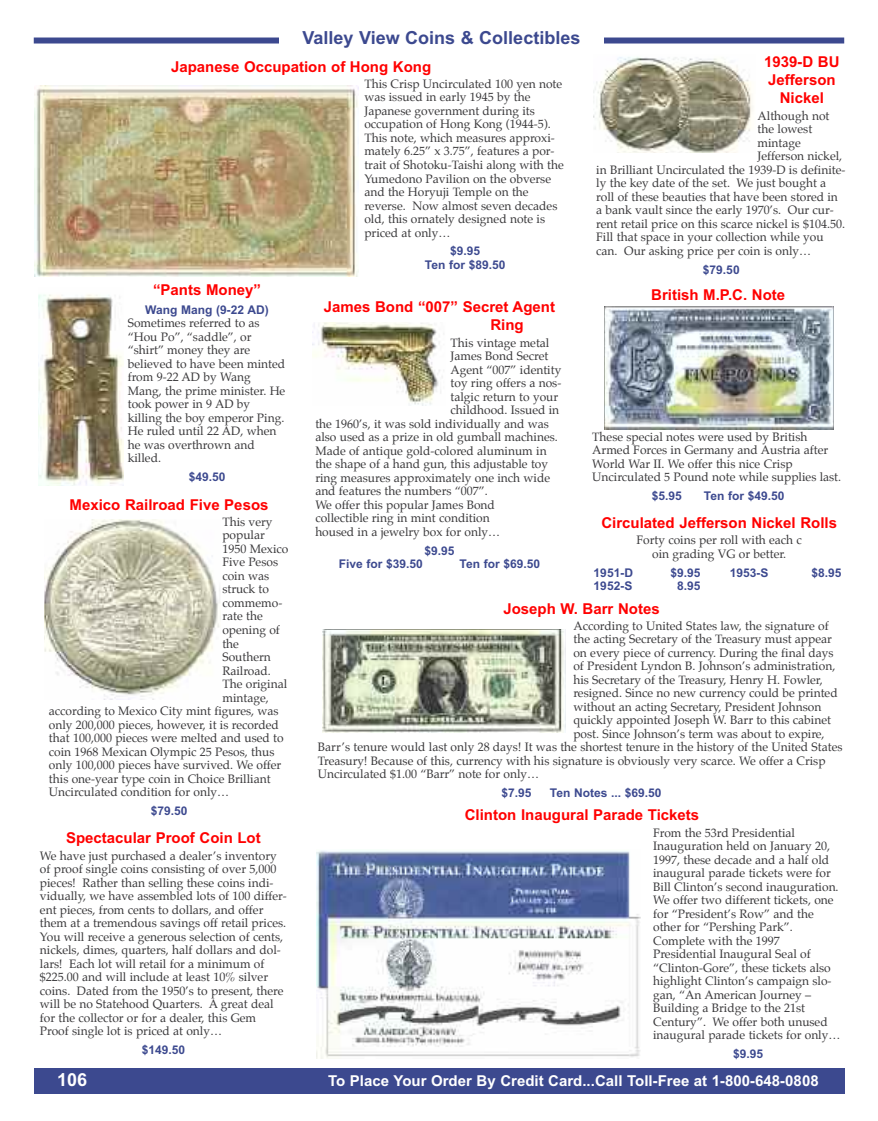
<style>
.page{position:relative;width:878px;height:1121px;background:#fff}
.page>*{position:absolute;margin:0;border:0;box-sizing:border-box;transform-origin:0 0}
.t1{font:700 18px "Arial";color:#3c498f}
.t2{font:700 18px "Arial";color:#fff}
.t3{font:700 15px/18px "Arial";color:#f00}
.t4{font:700 15px "Arial";color:#fff}
.t5{font:12px/13.5px "Palatino";color:#39383a}
.t6{font:700 12px/13.5px "Arial";color:#3c498f;text-align:center}
</style>
<div class="page">
<div style="left:34px;top:38px;width:810px;height:6px;background:#3c498f"></div>
<div style="left:279px;top:27px;width:324px;height:26px;background:#fff"></div>
<div style="left:34px;top:1068px;width:810px;height:26px;background:#3c498f"></div>
<img style="left:35px;top:85px;width:324px;height:191px">
<img style="left:317px;top:850px;width:324px;height:208px">
<div style="left:323px;top:629px;width:243px;height:106px;background:linear-gradient(to right,#fff,#fff)"></div>
<img style="left:323px;top:629px;width:243px;height:103px">
<img style="left:604px;top:307px;width:229px;height:122px">
<img style="left:44px;top:520px;width:177px;height:179px">
<img style="left:312px;top:322px;width:132px;height:83px">
<img style="left:38px;top:294px;width:85px;height:192px">
<img style="left:593px;top:57px;width:160px;height:96px">
<h1 class="t1" style="left:302px;top:28px;width:279px">Valley View Coins &amp; Collectibles</h1>
<p class="t3" style="left:171px;top:58px;width:262px">Japanese Occupation of Hong Kong</p>
<p class="t5" style="left:364px;top:78px;width:201px">This Crisp Uncirculated 100 yen note was issued in early 1945 by the<br>Japanese government during its occupation of Hong Kong (1944-5).<br>This note, which measures approxi&shy;mately 6.25” x 3.75”, features a por&shy;trait of Shotoku-Taishi along with the<br>Yumedono Pavilion on the obverse and the Horyuji Temple on the reverse. Now almost seven decades old, this ornately designed note is priced at only…</p>
<p class="t6" style="left:425px;top:244px;width:82px">$9.95<br>Ten for $89.50</p>
<p class="t3" style="left:764px;top:53px;width:77px;text-align:center">1939-D BU<br>Jefferson<br>Nickel</p>
<p class="t5" style="left:757px;top:110px;width:73px">Although not</p>
<p class="t5" style="left:757px;top:123px;width:56px">the lowest</p>
<p class="t5" style="left:757px;top:137px;width:45px">mintage</p>
<p class="t5" style="left:757px;top:150px;width:86px">Jefferson nickel,</p>
<p class="t5" style="left:596px;top:164px;width:251px">in Brilliant Uncirculated the 1939-D is definite-</p>
<p class="t5" style="left:596px;top:177px;width:231px">ly the key date of the set. We just bought a</p>
<p class="t5" style="left:596px;top:191px;width:243px">roll of these beauties that have been stored in</p>
<p class="t5" style="left:596px;top:204px;width:239px">a bank vault since the early 1970’s. Our cur-</p>
<p class="t5" style="left:596px;top:218px;width:250px">rent retail price on this scarce nickel is $104.50.</p>
<p class="t5" style="left:596px;top:231px;width:229px">Fill that space in your collection while you</p>
<p class="t5" style="left:596px;top:245px;width:216px">can. Our asking price per coin is only…</p>
<p class="t6" style="left:703px;top:263px;width:38px">$79.50</p>
<p class="t3" style="left:153px;top:280px;width:109px">“Pants Money”</p>
<p class="t6" style="left:145px;top:303px;width:125px">Wang Mang (9-22 AD)</p>
<p class="t5" style="left:128px;top:317px;width:159px">Sometimes referred to as “Hou Po”, “saddle”, or “shirt” money they are believed to have been minted from 9-22 AD by Wang<br>Mang, the prime minister. He took power in 9 AD by killing the boy emperor Ping.<br>He ruled until 22 AD, when he was overthrown and killed.</p>
<p class="t6" style="left:189px;top:470px;width:38px">$49.50</p>
<p class="t3" style="left:70px;top:495px;width:200px">Mexico Railroad Five Pesos</p>
<p class="t5" style="left:222px;top:516px;width:52px">This very</p>
<p class="t5" style="left:222px;top:529px;width:44px">popular</p>
<p class="t5" style="left:222px;top:543px;width:67px">1950 Mexico</p>
<p class="t5" style="left:222px;top:556px;width:57px">Five Pesos</p>
<p class="t5" style="left:222px;top:570px;width:48px">coin was</p>
<p class="t5" style="left:222px;top:583px;width:48px">struck to</p>
<p class="t5" style="left:222px;top:597px;width:61px">commemo-</p>
<p class="t5" style="left:222px;top:610px;width:42px">rate the</p>
<p class="t5" style="left:222px;top:624px;width:59px">opening of</p>
<p class="t5" style="left:222px;top:637px;width:18px">the</p>
<p class="t5" style="left:222px;top:651px;width:50px">Southern</p>
<p class="t5" style="left:222px;top:664px;width:50px">Railroad.</p>
<p class="t5" style="left:222px;top:678px;width:66px">The original</p>
<p class="t5" style="left:222px;top:691px;width:48px">mintage,</p>
<p class="t5" style="left:49px;top:705px;width:231px">according to Mexico City mint figures, was</p>
<p class="t5" style="left:49px;top:718px;width:231px">only 200,000 pieces, however, it is recorded</p>
<p class="t5" style="left:49px;top:732px;width:236px">that 100,000 pieces were melted and used to</p>
<p class="t5" style="left:49px;top:745px;width:227px">coin 1968 Mexican Olympic 25 Pesos, thus</p>
<p class="t5" style="left:49px;top:759px;width:234px">only 100,000 pieces have survived. We offer</p>
<p class="t5" style="left:49px;top:772px;width:223px">this one-year type coin in Choice Brilliant</p>
<p class="t5" style="left:49px;top:786px;width:182px">Uncirculated condition for only…</p>
<p class="t6" style="left:151px;top:804px;width:38px">$79.50</p>
<p class="t3" style="left:66px;top:829px;width:196px">Spectacular Proof Coin Lot</p>
<p class="t5" style="left:40px;top:849px;width:248px">We have just purchased a dealer’s inventory of proof single coins consisting of over 5,000 pieces! Rather than selling these coins indi&shy;vidually, we have assembled lots of 100 differ&shy;ent pieces, from cents to dollars, and offer them at a tremendous savings off retail prices.<br>You will receive a generous selection of cents, nickels, dimes, quarters, half dollars and dol&shy;lars! Each lot will retail for a minimum of $225.00 and will include at least 10% silver coins. Dated from the 1950’s to present, there will be no Statehood Quarters. A great deal for the collector or for a dealer, this Gem Proof single lot is priced at only…</p>
<p class="t6" style="left:142px;top:1043px;width:45px">$149.50</p>
<p class="t3" style="left:490px;top:298px;width:66px;text-indent:-166px">James Bond “007” Secret Agent<br>Ring</p>
<p class="t5" style="left:450px;top:336px;width:100px">This vintage metal</p>
<p class="t5" style="left:450px;top:350px;width:99px">James Bond Secret</p>
<p class="t5" style="left:450px;top:363px;width:112px">Agent “007” identity</p>
<p class="t5" style="left:450px;top:377px;width:112px">toy ring offers a nos-</p>
<p class="t5" style="left:450px;top:390px;width:109px">talgic return to your</p>
<p class="t5" style="left:450px;top:404px;width:110px">childhood. Issued in</p>
<p class="t5" style="left:315px;top:417px;width:235px">the 1960’s, it was sold individually and was</p>
<p class="t5" style="left:315px;top:431px;width:244px">also used as a prize in old gumball machines.</p>
<p class="t5" style="left:315px;top:444px;width:233px">Made of antique gold-colored aluminum in</p>
<p class="t5" style="left:315px;top:458px;width:234px">the shape of a hand gun, this adjustable toy</p>
<p class="t5" style="left:315px;top:471px;width:236px">ring measures approximately one inch wide</p>
<p class="t5" style="left:315px;top:485px;width:174px">and features the numbers “007”.</p>
<p class="t5" style="left:315px;top:498px;width:181px">We offer this popular James Bond</p>
<p class="t5" style="left:315px;top:512px;width:176px">collectible ring in mint condition</p>
<p class="t5" style="left:315px;top:525px;width:186px">housed in a jewelry box for only…</p>
<p class="t6" style="left:424px;top:544px;width:32px">$9.95</p>
<p class="t6" style="left:339px;top:557px;width:86px">Five for $39.50</p>
<p class="t6" style="left:459px;top:557px;width:82px">Ten for $69.50</p>
<p class="t3" style="left:651px;top:286px;width:135px">British M.P.C. Note</p>
<p class="t5" style="left:592px;top:431px;width:250px">These special notes were used by British Armed Forces in Germany and Austria after World War II. We offer this nice Crisp Uncirculated 5 Pound note while supplies last.</p>
<p class="t6" style="left:652px;top:489px;width:32px">$5.95</p>
<p class="t6" style="left:704px;top:489px;width:82px">Ten for $49.50</p>
<p class="t3" style="left:601px;top:514px;width:237px">Circulated Jefferson Nickel Rolls</p>
<p class="t5" style="left:636px;top:534px;width:167px;text-align:center">Forty coins per roll with each c oin grading VG or better.</p>
<p class="t6" style="left:593px;top:566px;width:41px">1951-D</p>
<p class="t6" style="left:670px;top:566px;width:32px">$9.95</p>
<p class="t6" style="left:729px;top:566px;width:40px">1953-S</p>
<p class="t6" style="left:811px;top:566px;width:32px">$8.95</p>
<p class="t6" style="left:593px;top:579px;width:40px">1952-S</p>
<p class="t6" style="left:677px;top:579px;width:25px">8.95</p>
<p class="t3" style="left:503px;top:599px;width:158px">Joseph W. Barr Notes</p>
<p class="t5" style="left:573px;top:619px;width:257px">According to United States law, the signature of</p>
<p class="t5" style="left:573px;top:633px;width:260px">the acting Secretary of the Treasury must appear</p>
<p class="t5" style="left:573px;top:646px;width:262px">on every piece of currency. During the final days</p>
<p class="t5" style="left:573px;top:660px;width:263px">of President Lyndon B. Johnson’s administration,</p>
<p class="t5" style="left:573px;top:673px;width:251px">his Secretary of the Treasury, Henry H. Fowler,</p>
<p class="t5" style="left:573px;top:687px;width:266px">resigned. Since no new currency could be printed</p>
<p class="t5" style="left:573px;top:700px;width:249px">without an acting Secretary, President Johnson</p>
<p class="t5" style="left:573px;top:714px;width:259px">quickly appointed Joseph W. Barr to this cabinet</p>
<p class="t5" style="left:573px;top:727px;width:253px">post. Since Johnson’s term was about to expire,</p>
<p class="t5" style="left:318px;top:741px;width:526px">Barr’s tenure would last only 28 days! It was the shortest tenure in the history of the United States</p>
<p class="t5" style="left:318px;top:754px;width:509px">Treasury! Because of this, currency with his signature is obviously very scarce. We offer a Crisp</p>
<p class="t5" style="left:318px;top:768px;width:223px">Uncirculated $1.00 “Barr” note for only…</p>
<p class="t6" style="left:501px;top:786px;width:32px">$7.95</p>
<p class="t6" style="left:550px;top:786px;width:113px">Ten Notes ... $69.50</p>
<p class="t3" style="left:465px;top:806px;width:236px">Clinton Inaugural Parade Tickets</p>
<p class="t5" style="left:653px;top:826px;width:189px">From the 53rd Presidential<br>Inauguration held on January 20,<br>1997, these decade and a half old inaugural parade tickets were for<br>Bill Clinton’s second inauguration.<br>We offer two different tickets, one for “President’s Row” and the other for “Pershing Park”.<br>Complete with the 1997<br>Presidential Inaugural Seal of “Clinton-Gore”, these tickets also highlight Clinton’s campaign slo&shy;gan, “An American Journey –<br>Building a Bridge to the 21st<br>Century”. We offer both unused inaugural parade tickets for only…</p>
<p class="t6" style="left:733px;top:1047px;width:32px">$9.95</p>
<h1 class="t2" style="left:57px;top:1069px;width:32px">106</h1>
<p class="t4" style="left:328px;top:1071px;width:492px">To Place Your Order By Credit Card...Call Toll-Free at 1-800-648-0808</p>
</div>
